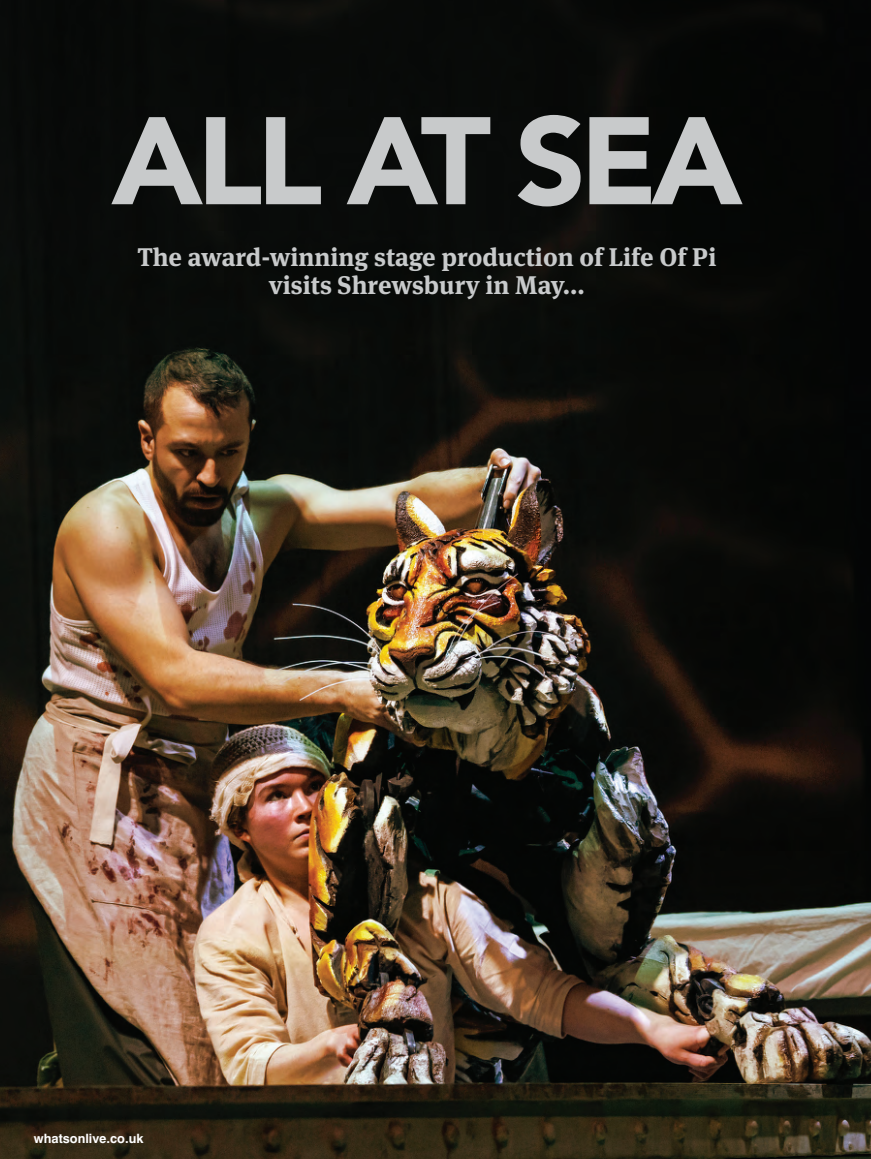
<style>
.page{position:relative;width:871px;height:1159px;background:#fff}
.page>*{position:absolute;margin:0;border:0;box-sizing:border-box;transform-origin:0 0}
.t1{font:900 123px "Avenir";letter-spacing:-.05em;color:#c8cacb}
.t2{font:700 25.5px/28.5px "Meta Serif";color:#c8cacb;text-align:center}
.t3{font:700 12.9px "Swiss 721 BT";color:#fff}
</style>
<div class="page">
<img style="left:0;top:0;width:870px;height:1159px">
<p class="t1" style="left:111px;top:81px;width:632px">ALL AT SEA</p>
<p class="t2" style="left:137px;top:245px;width:580px">The award-winning stage production of Life Of Pi visits Shrewsbury in May...</p>
<p class="t3" style="left:34px;top:1133px;width:111px">whatsonlive.co.uk</p>
</div>
